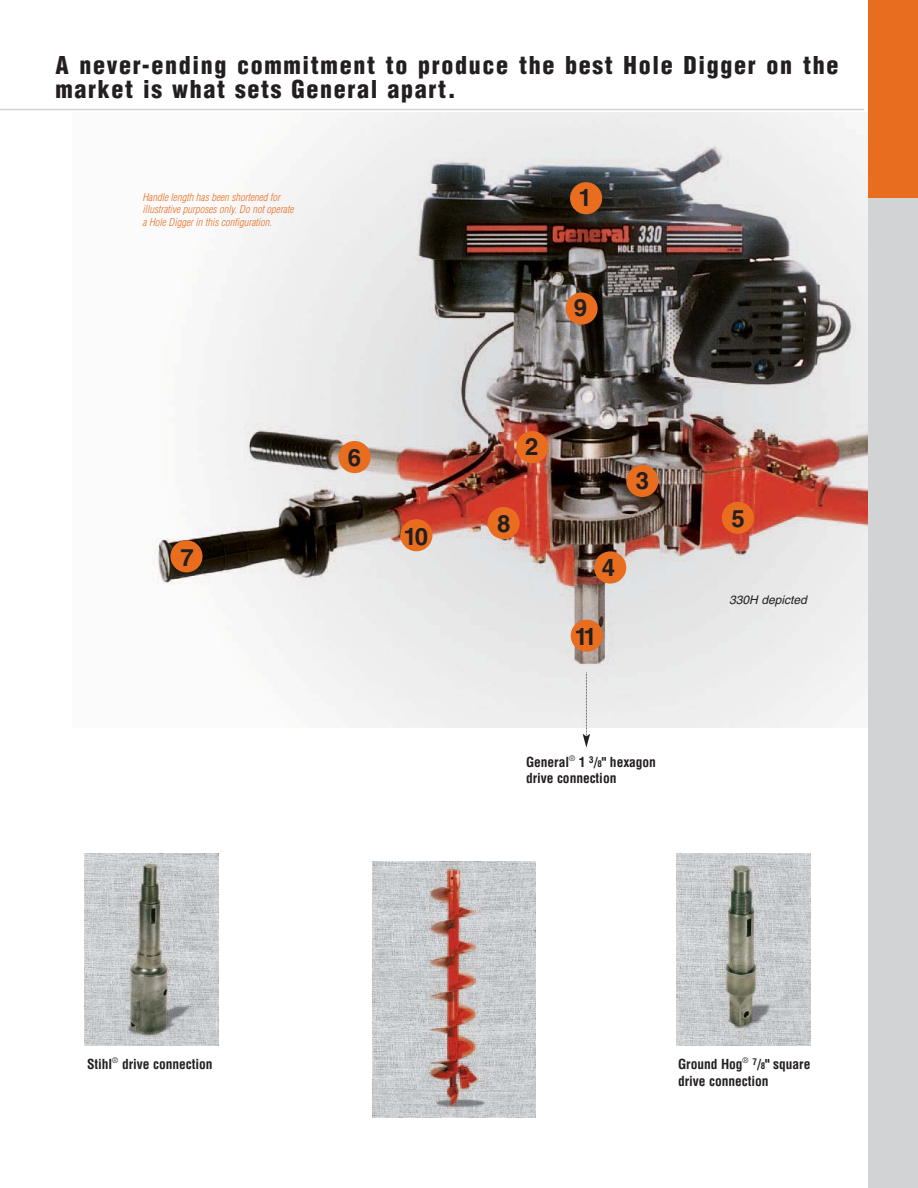
<style>
.page{position:relative;width:918px;height:1188px;background:#fff}
.page>*{position:absolute;margin:0;border:0;box-sizing:border-box;transform-origin:0 0}
.t1{font:900 condensed 24px/24px "Helvetica";letter-spacing:.07em;color:#231f20}
.t2{font:700 24px "Helvetica";color:#231f20}
.t3{font:700 condensed 13.5px/16.6px "Helvetica";letter-spacing:-.005em;color:#231f20}
.t4{font:italic 12px "Helvetica";color:#231f20}
.t5{font:italic 300 condensed 10.5px/12.6px "Helvetica";color:#e96d1f}
.s1{font-size:9px}
</style>
<div class="page">
<img style="left:152px;top:112px;width:716px;height:616px">
<div style="left:566px;top:292px;width:32px;height:33px;background:#e96d1f;border-radius:50%"></div>
<div style="left:400px;top:519px;width:33px;height:32px;background:#e96d1f;border-radius:50%"></div>
<div style="left:170px;top:540px;width:33px;height:32px;background:#e96d1f;border-radius:50%"></div>
<div style="left:339px;top:441px;width:32px;height:32px;background:#e96d1f;border-radius:50%"></div>
<div style="left:488px;top:507px;width:32px;height:32px;background:#e96d1f;border-radius:50%"></div>
<div style="left:594px;top:551px;width:32px;height:33px;background:#e96d1f;border-radius:50%"></div>
<div style="left:722px;top:502px;width:32px;height:32px;background:#e96d1f;border-radius:50%"></div>
<div style="left:626px;top:465px;width:32px;height:32px;background:#e96d1f;border-radius:50%"></div>
<div style="left:516px;top:431px;width:32px;height:32px;background:#e96d1f;border-radius:50%"></div>
<div style="left:570px;top:182px;width:32px;height:32px;background:#e96d1f;border-radius:50%"></div>
<div style="left:571px;top:620px;width:32px;height:32px;background:#e96d1f;border-radius:50%"></div>
<svg style="left:583px;top:672px;width:7px;height:76px"></svg>
<img style="left:677px;top:853px;width:133px;height:192px">
<img style="left:85px;top:854px;width:133px;height:192px">
<div style="left:868px;top:191px;width:50px;height:997px;background:#d1d3d4"></div>
<div style="left:868px;top:0;width:50px;height:197px;background:#e96d1f"></div>
<hr style="left:0;top:109px;width:864px;height:1px;background:#d1d3d4">
<img style="left:373px;top:862px;width:162px;height:255px">
<h1 class="t1" style="left:56px;top:55px;width:784px">A never-ending commitment to produce the best Hole Digger on the market is what sets General apart.</h1>
<p class="t5" style="left:142px;top:191px;width:152px">Handle length has been shortened for illustrative purposes only. Do not operate a Hole Digger in this configuration.</p>
<h1 class="t2" style="left:181px;top:548px;width:15px">7</h1>
<h1 class="t2" style="left:348px;top:449px;width:15px">6</h1>
<h1 class="t2" style="left:403px;top:527px;width:26px">10</h1>
<h1 class="t2" style="left:578px;top:189px;width:15px">1</h1>
<h1 class="t2" style="left:574px;top:299px;width:15px">9</h1>
<h1 class="t2" style="left:525px;top:437px;width:15px">2</h1>
<h1 class="t2" style="left:497px;top:515px;width:15px">8</h1>
<h1 class="t2" style="left:636px;top:471px;width:15px">3</h1>
<h1 class="t2" style="left:602px;top:559px;width:15px">4</h1>
<h1 class="t2" style="left:575px;top:627px;width:24px">11</h1>
<p class="t3" style="left:526px;top:755px;width:132px">General<sup>®</sup> 1 <sup>3</sup>/<span class="s1">8</span>" hexagon drive connection</p>
<h1 class="t2" style="left:731px;top:510px;width:15px">5</h1>
<p class="t4" style="left:729px;top:595px;width:79px">330H depicted</p>
<p class="t3" style="left:87px;top:1057px;width:127px">Stihl<sup>®</sup> drive connection</p>
<p class="t3" style="left:678px;top:1057px;width:134px">Ground Hog<sup>®</sup> <sup>7</sup>/<span class="s1">8</span>" square drive connection</p>
</div>
